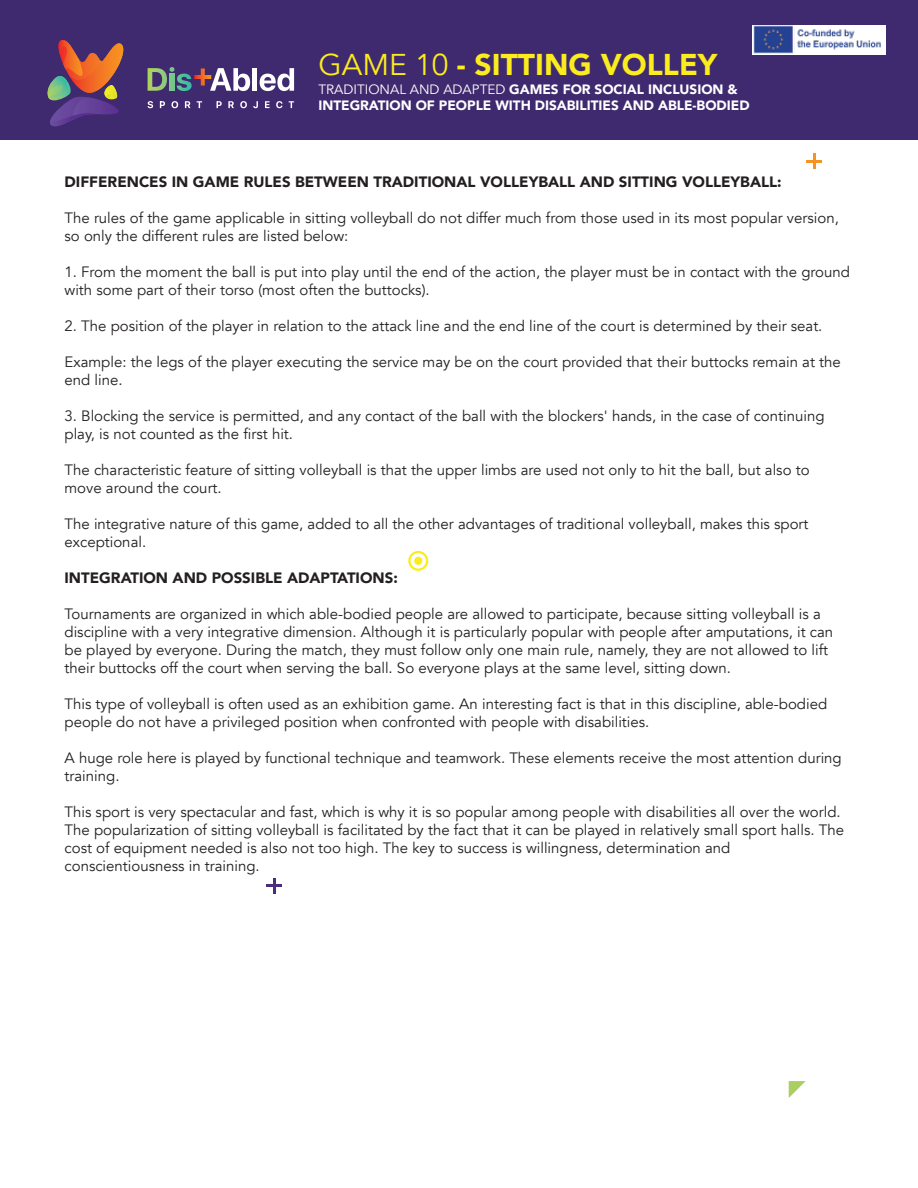
<style>
.page{position:relative;width:918px;height:1188px;background:#fff}
.page>*{position:absolute;margin:0;border:0;box-sizing:border-box;transform-origin:0 0}
.t1{font:900 30px "Avenir";color:#fbec1d}
.t2{font:15px/18px "Avenir";color:#231f20}
.t3{font:900 15px "Avenir";color:#231f20}
.t4{font:900 13.5px/16.2px "Avenir";color:#fff}
.s1{font-weight:400}
</style>
<div class="page">
<div style="left:0;top:0;width:918px;height:139px;background:#402a6f"></div>
<svg style="left:47px;top:40px;width:77px;height:87px"></svg>
<svg style="left:148px;top:67px;width:102px;height:24px"></svg>
<hr style="left:253px;top:68px;width:4px;height:23px;background:#fff">
<svg style="left:260px;top:68px;width:34px;height:23px"></svg>
<svg style="left:148px;top:101px;width:5px;height:7px"></svg>
<svg style="left:160px;top:101px;width:5px;height:7px"></svg>
<svg style="left:172px;top:101px;width:6px;height:7px"></svg>
<svg style="left:185px;top:101px;width:5px;height:7px"></svg>
<svg style="left:197px;top:101px;width:5px;height:7px"></svg>
<svg style="left:217px;top:101px;width:5px;height:7px"></svg>
<svg style="left:228px;top:101px;width:6px;height:7px"></svg>
<svg style="left:240px;top:101px;width:7px;height:7px"></svg>
<svg style="left:253px;top:101px;width:5px;height:7px"></svg>
<svg style="left:265px;top:101px;width:5px;height:7px"></svg>
<svg style="left:276px;top:101px;width:6px;height:7px"></svg>
<svg style="left:289px;top:101px;width:5px;height:7px"></svg>
<div style="left:408px;top:551px;width:20px;height:20px;border:2px solid #fbec1d;border-radius:50%"></div>
<div style="left:414px;top:557px;width:8px;height:8px;background:#fbec1d;border-radius:50%"></div>
<hr style="left:273px;top:878px;width:3px;height:15px;background:#4c2d7d">
<hr style="left:267px;top:884px;width:15px;height:3px;background:#4c2d7d">
<hr style="left:813px;top:154px;width:3px;height:15px;background:#f59421">
<hr style="left:807px;top:160px;width:15px;height:3px;background:#f59421">
<svg style="left:789px;top:1081px;width:17px;height:17px"></svg>
<img style="left:753px;top:25px;width:133px;height:29px">
<h1 class="t1" style="left:318px;top:39px;width:400px"><span class="s1">GAME 10</span> - SITTING VOLLEY</h1>
<p class="t4" style="left:318px;top:81px;width:433px"><span class="s1">TRADITIONAL AND ADAPTED</span> GAMES FOR SOCIAL INCLUSION &amp;<br>INTEGRATION OF PEOPLE WITH DISABILITIES AND ABLE-BODIED</p>
<p class="t3" style="left:65px;top:168px;width:719px">DIFFERENCES IN GAME RULES BETWEEN TRADITIONAL VOLLEYBALL AND SITTING VOLLEYBALL:</p>
<p class="t2" style="left:65px;top:209px;width:776px">The rules of the game applicable in sitting volleyball do not differ much from those used in its most popular version, so only the different rules are listed below:</p>
<p class="t2" style="left:65px;top:263px;width:787px">1. From the moment the ball is put into play until the end of the action, the player must be in contact with the ground with some part of their torso (most often the buttocks).</p>
<p class="t2" style="left:65px;top:317px;width:759px">2. The position of the player in relation to the attack line and the end line of the court is determined by their seat.</p>
<p class="t2" style="left:65px;top:353px;width:778px">Example: the legs of the player executing the service may be on the court provided that their buttocks remain at the end line.</p>
<p class="t2" style="left:65px;top:407px;width:762px">3. Blocking the service is permitted, and any contact of the ball with the blockers' hands, in the case of continuing play, is not counted as the first hit.</p>
<p class="t2" style="left:65px;top:461px;width:747px">The characteristic feature of sitting volleyball is that the upper limbs are used not only to hit the ball, but also to move around the court.</p>
<p class="t2" style="left:65px;top:515px;width:746px">The integrative nature of this game, added to all the other advantages of traditional volleyball, makes this sport exceptional.</p>
<p class="t3" style="left:65px;top:564px;width:335px">INTEGRATION AND POSSIBLE ADAPTATIONS:</p>
<p class="t2" style="left:65px;top:605px;width:770px">Tournaments are organized in which able-bodied people are allowed to participate, because sitting volleyball is a discipline with a very integrative dimension. Although it is particularly popular with people after amputations, it can be played by everyone. During the match, they must follow only one main rule, namely, they are not allowed to lift their buttocks off the court when serving the ball. So everyone plays at the same level, sitting down.</p>
<p class="t2" style="left:65px;top:695px;width:764px">This type of volleyball is often used as an exhibition game. An interesting fact is that in this discipline, able-bodied people do not have a privileged position when confronted with people with disabilities.</p>
<p class="t2" style="left:65px;top:749px;width:779px">A huge role here is played by functional technique and teamwork. These elements receive the most attention during training.</p>
<p class="t2" style="left:65px;top:803px;width:781px">This sport is very spectacular and fast, which is why it is so popular among people with disabilities all over the world.<br>The popularization of sitting volleyball is facilitated by the fact that it can be played in relatively small sport halls. The cost of equipment needed is also not too high. The key to success is willingness, determination and conscientiousness in training.</p>
</div>
